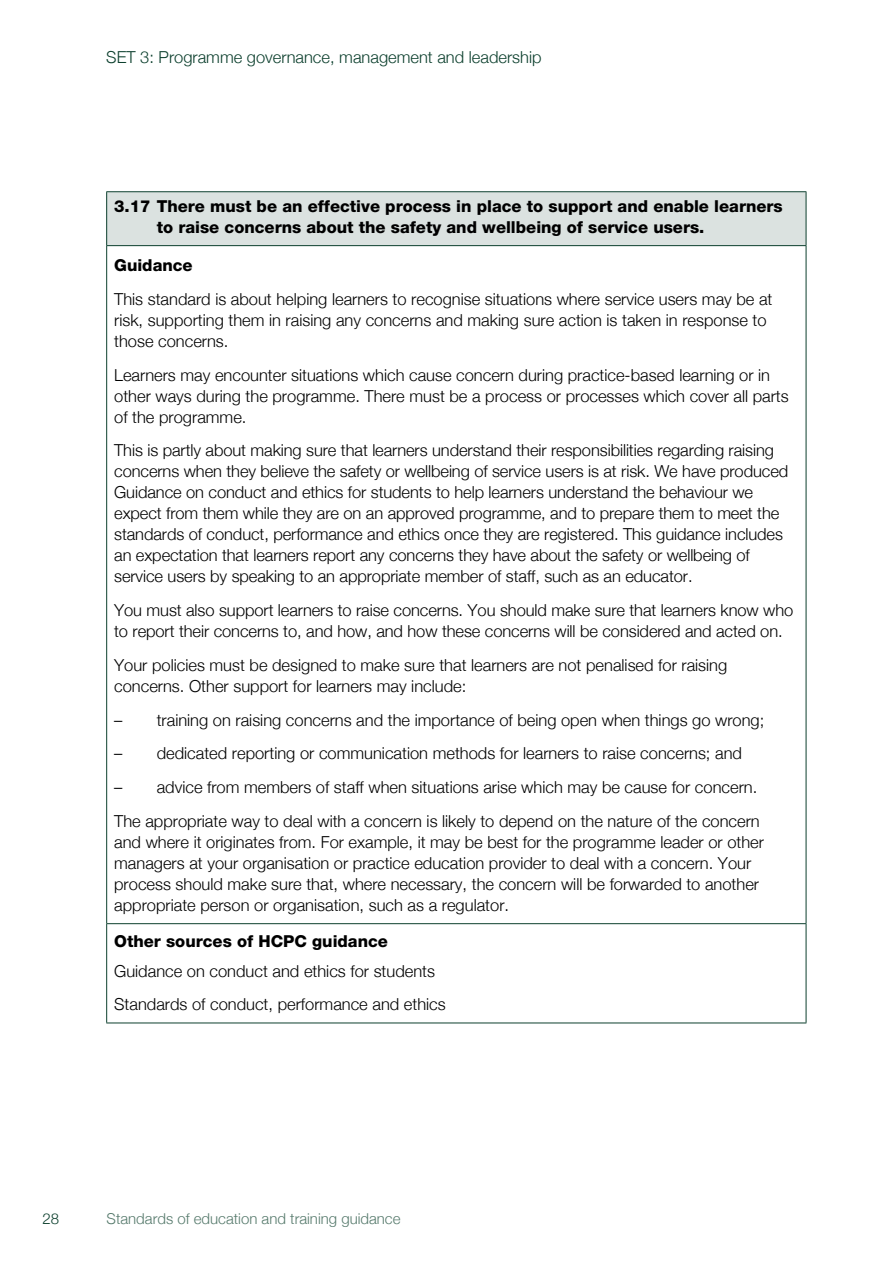
<style>
.page{position:relative;width:893px;height:1263px;background:#fff}
.page>*{position:absolute;margin:0;border:0;box-sizing:border-box;transform-origin:0 0}
.t1{font:300 16.5px/21px "Helvetica Neue";color:#000}
.t2{font:800 16.5px/21px "Helvetica Neue";color:#000}
.t3{font:300 16.5px "Helvetica Neue";color:#0d402e}
.t4{font:300 15px "Helvetica Neue";color:#567a6c}
.t5{font:300 15px "Helvetica Neue";color:#0d402e}
</style>
<div class="page">
<div style="left:107px;top:192px;width:699px;height:54px;background:#dbe2e0"></div>
<hr style="left:106px;top:191px;width:700px;height:1px;background:#0d402e">
<hr style="left:106px;top:192px;width:1px;height:53px;background:#0d402e">
<hr style="left:806px;top:192px;width:1px;height:53px;background:#0d402e">
<hr style="left:106px;top:245px;width:700px;height:1px;background:#0d402e">
<hr style="left:106px;top:246px;width:1px;height:677px;background:#0d402e">
<hr style="left:806px;top:246px;width:1px;height:677px;background:#0d402e">
<hr style="left:106px;top:923px;width:700px;height:1px;background:#0d402e">
<hr style="left:106px;top:924px;width:1px;height:98px;background:#0d402e">
<hr style="left:806px;top:924px;width:1px;height:98px;background:#0d402e">
<hr style="left:106px;top:1022px;width:700px;height:1px;background:#0d402e">
<p class="t3" style="left:106px;top:47px;width:437px">SET 3: Programme governance, management and leadership</p>
<p class="t2" style="left:157px;top:195px;width:627px;text-indent:-43px">3.17 There must be an effective process in place to support and enable learners to raise concerns about the safety and wellbeing of service users.</p>
<p class="t2" style="left:114px;top:255px;width:80px">Guidance</p>
<p class="t1" style="left:114px;top:288px;width:660px">This standard is about helping learners to recognise situations where service users may be at risk, supporting them in raising any concerns and making sure action is taken in response to those concerns.</p>
<p class="t1" style="left:114px;top:364px;width:676px">Learners may encounter situations which cause concern during practice-based learning or in other ways during the programme. There must be a process or processes which cover all parts of the programme.</p>
<p class="t1" style="left:114px;top:440px;width:676px">This is partly about making sure that learners understand their responsibilities regarding raising concerns when they believe the safety or wellbeing of service users is at risk. We have produced Guidance on conduct and ethics for students to help learners understand the behaviour we expect from them while they are on an approved programme, and to prepare them to meet the standards of conduct, performance and ethics once they are registered. This guidance includes an expectation that learners report any concerns they have about the safety or wellbeing of service users by speaking to an appropriate member of staff, such as an educator.</p>
<p class="t1" style="left:114px;top:599px;width:681px">You must also support learners to raise concerns. You should make sure that learners know who to report their concerns to, and how, and how these concerns will be considered and acted on.</p>
<p class="t1" style="left:114px;top:654px;width:615px">Your policies must be designed to make sure that learners are not penalised for raising concerns. Other support for learners may include:</p>
<p class="t1" style="left:114px;top:709px;width:652px">– training on raising concerns and the importance of being open when things go wrong;</p>
<p class="t1" style="left:114px;top:743px;width:629px">– dedicated reporting or communication methods for learners to raise concerns; and</p>
<p class="t1" style="left:114px;top:770px;width:647px;line-height:33.8px">– advice from members of staff when situations arise which may be cause for concern.<br>The appropriate way to deal with a concern is likely to depend on the nature of the concern</p>
<p class="t1" style="left:114px;top:831px;width:651px">and where it originates from. For example, it may be best for the programme leader or other managers at your organisation or practice education provider to deal with a concern. Your process should make sure that, where necessary, the concern will be forwarded to another appropriate person or organisation, such as a regulator.</p>
<p class="t2" style="left:114px;top:931px;width:275px">Other sources of HCPC guidance</p>
<p class="t1" style="left:114px;top:953px;width:333px;line-height:33.8px">Guidance on conduct and ethics for students<br>Standards of conduct, performance and ethics</p>
<p class="t5" style="left:43px;top:1210px;width:18px">28</p>
<p class="t4" style="left:107px;top:1210px;width:295px">Standards of education and training guidance</p>
</div>
